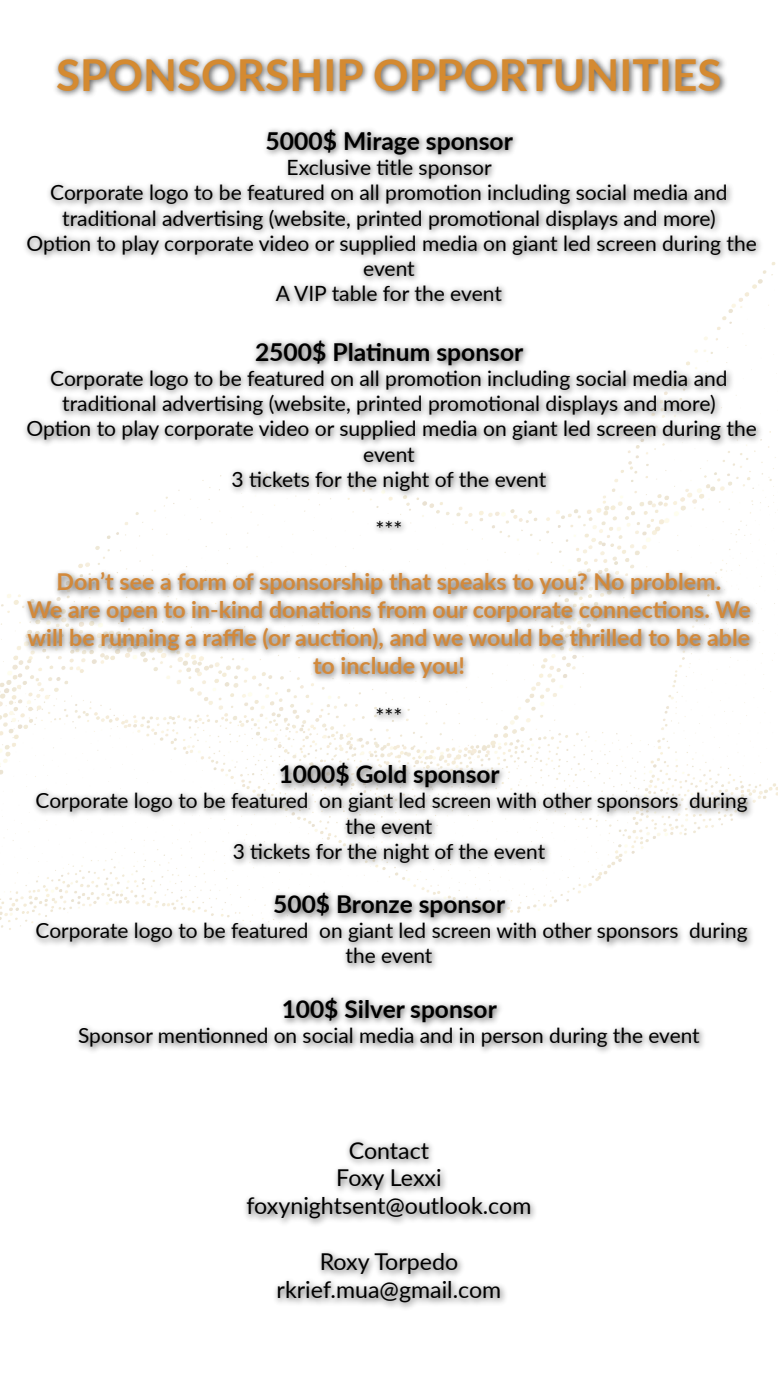
<style>
.page{position:relative;width:778px;height:1383px;background:#fff}
.page>*{position:absolute;margin:0;border:0;box-sizing:border-box;transform-origin:0 0}
.t1{font:700 44.1px "Lato";color:#d48a31}
.t2{font:700 24.6px "Lato";color:#000}
.t3{font:700 23.1px/27.9px "Lato";color:#d2893b;text-align:center}
.t4{font:23.1px/27.9px "Lato";color:#000;text-align:center}
.t5{font:21px/25.2px "Lato";color:#000;text-align:center}
</style>
<div class="page">
<img style="left:0;top:56px;width:778px;height:1253px">
<h1 class="t1" style="left:56px;top:42px;width:667px">SPONSORSHIP OPPORTUNITIES</h1>
<p class="t2" style="left:265px;top:123px;width:249px">5000$ Mirage sponsor</p>
<p class="t5" style="left:26px;top:154px;width:732px">Exclusive title sponsor<br>Corporate logo to be featured on all promotion including social media and traditional advertising (website, printed promotional displays and more)<br>Option to play corporate video or supplied media on giant led screen during the event<br>A VIP table for the event</p>
<p class="t2" style="left:255px;top:333px;width:270px">2500$ Platinum sponsor</p>
<p class="t5" style="left:26px;top:365px;width:732px">Corporate logo to be featured on all promotion including social media and traditional advertising (website, printed promotional displays and more)<br>Option to play corporate video or supplied media on giant led screen during the event<br>3 tickets for the night of the event</p>
<p class="t5" style="left:375px;top:516px;width:28px">***</p>
<p class="t3" style="left:27px;top:567px;width:725px">Don’t see a form of sponsorship that speaks to you? No problem.<br>We are open to in-kind donations from our corporate connections. We will be running a raffle (or auction), and we would be thrilled to be able to include you!</p>
<p class="t5" style="left:375px;top:703px;width:28px">***</p>
<p class="t2" style="left:279px;top:756px;width:222px">1000$ Gold sponsor</p>
<p class="t5" style="left:36px;top:787px;width:713px">Corporate logo to be featured on giant led screen with other sponsors during the event<br>3 tickets for the night of the event</p>
<p class="t2" style="left:273px;top:886px;width:233px">500$ Bronze sponsor</p>
<p class="t5" style="left:36px;top:917px;width:713px">Corporate logo to be featured on giant led screen with other sponsors during the event</p>
<p class="t2" style="left:282px;top:990px;width:217px">100$ Silver sponsor</p>
<p class="t5" style="left:78px;top:1021px;width:623px">Sponsor mentionned on social media and in person during the event</p>
<p class="t4" style="left:246px;top:1135px;width:286px">Contact<br>Foxy Lexxi foxynightsent@outlook.com</p>
<p class="t4" style="left:276px;top:1246px;width:226px">Roxy Torpedo rkrief.mua@gmail.com</p>
</div>
